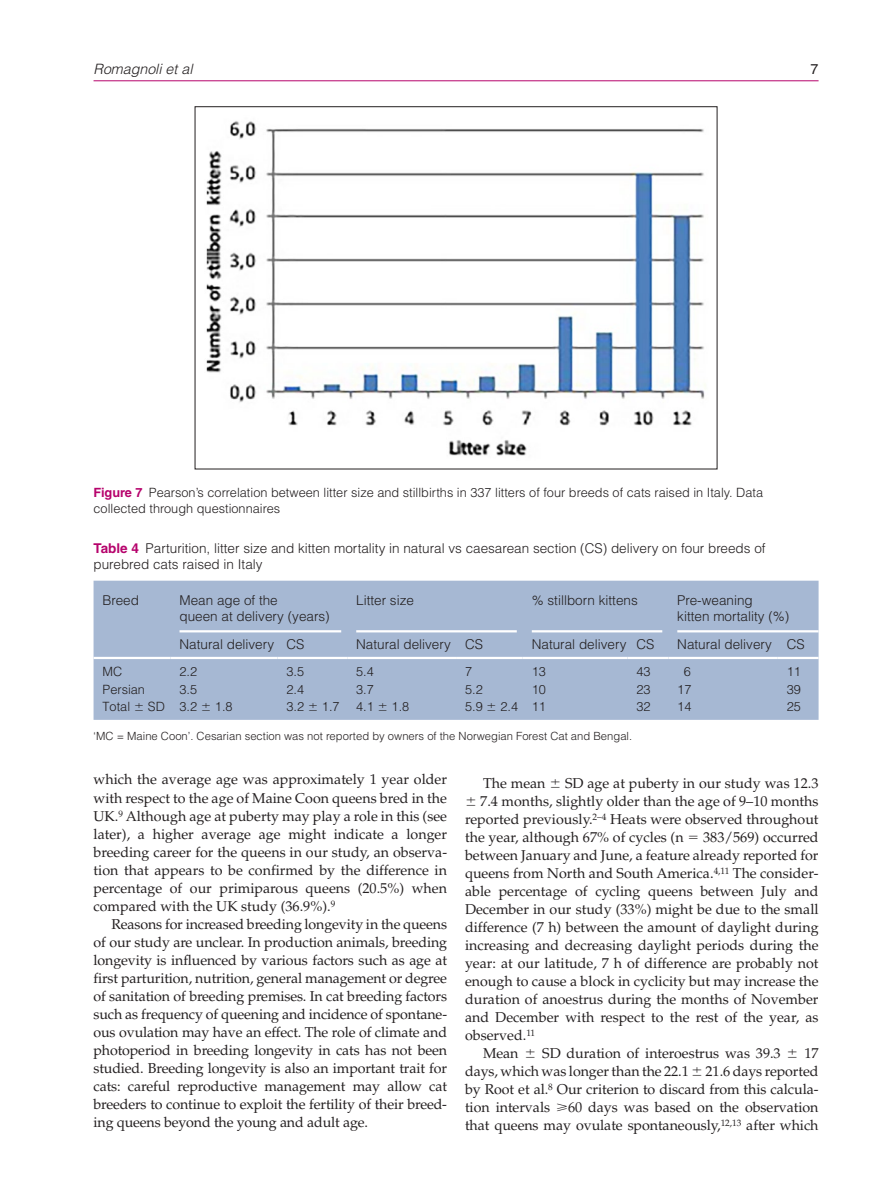
<style>
.page{position:relative;width:893px;height:1191px;background:#fff}
.page>*{position:absolute;margin:0;border:0;box-sizing:border-box;transform-origin:0 0}
.t1{font:14.25px/18px "Palatino LT Std";color:#231f20;text-align:justify}
.t2{font:italic 300 14.25px "Helvetica LT Std";color:#231f20}
.t3{font:14.25px "Helvetica LT Std";color:#231f20}
.t4{font:300 13.5px/15.8px "Helvetica LT Std";color:#231f20}
.t5{font:300 12.75px/15.8px "Helvetica LT Std";color:#231f20}
.t6{font:300 11.25px "Helvetica LT Std";color:#231f20}
.s1{font-weight:700;color:#b6036c}
</style>
<div class="page">
<hr style="left:94px;top:80px;width:725px;height:1px;background:#b6036c">
<img style="left:206px;top:121px;width:500px;height:335px">
<div style="left:94px;top:580px;width:725px;height:140px;background:#a6b8d3"></div>
<hr style="left:94px;top:657px;width:76px;height:2px;background:#fff">
<hr style="left:171px;top:657px;width:106px;height:2px;background:#fff">
<hr style="left:278px;top:657px;width:69px;height:2px;background:#fff">
<hr style="left:347px;top:657px;width:109px;height:2px;background:#fff">
<hr style="left:456px;top:657px;width:67px;height:2px;background:#fff">
<hr style="left:523px;top:657px;width:104px;height:2px;background:#fff">
<hr style="left:627px;top:657px;width:41px;height:2px;background:#fff">
<hr style="left:668px;top:657px;width:110px;height:2px;background:#fff">
<hr style="left:778px;top:657px;width:41px;height:2px;background:#fff">
<hr style="left:180px;top:630px;width:161px;height:2px;background:#fff">
<hr style="left:356px;top:630px;width:161px;height:2px;background:#fff">
<hr style="left:532px;top:630px;width:130px;height:2px;background:#fff">
<hr style="left:677px;top:630px;width:142px;height:2px;background:#fff">
<svg style="left:135px;top:703px;width:8px;height:7px"></svg>
<svg style="left:202px;top:703px;width:8px;height:7px"></svg>
<svg style="left:309px;top:703px;width:8px;height:7px"></svg>
<svg style="left:379px;top:703px;width:8px;height:7px"></svg>
<svg style="left:488px;top:703px;width:7px;height:7px"></svg>
<p class="t2" style="left:94px;top:60px;width:100px">Romagnoli et al</p>
<p class="t3" style="left:811px;top:61px;width:9px">7</p>
<p class="t5" style="left:94px;top:484px;width:671px"><span class="s1">Figure 7</span> Pearson’s correlation between litter size and stillbirths in 337 litters of four breeds of cats raised in Italy. Data collected through questionnaires</p>
<p class="t4" style="left:94px;top:540px;width:674px"><span class="s1">Table 4</span> Parturition, litter size and kitten mortality in natural vs caesarean section (CS) delivery on four breeds of purebred cats raised in Italy</p>
<p class="t4" style="left:103px;top:592px;width:38px">Breed</p>
<p class="t4" style="left:180px;top:592px;width:152px">Mean age of the<br>queen at delivery (years)</p>
<p class="t4" style="left:356px;top:592px;width:59px">Litter size</p>
<p class="t4" style="left:532px;top:592px;width:108px">% stillborn kittens</p>
<p class="t4" style="left:677px;top:592px;width:114px">Pre-weaning<br>kitten mortality (%)</p>
<p class="t4" style="left:179px;top:636px;width:126px">Natural delivery CS</p>
<p class="t4" style="left:356px;top:636px;width:128px">Natural delivery CS</p>
<p class="t4" style="left:532px;top:636px;width:124px">Natural delivery CS</p>
<p class="t4" style="left:677px;top:636px;width:129px">Natural delivery CS</p>
<p class="t5" style="left:103px;top:664px;width:21px">MC</p>
<p class="t5" style="left:180px;top:664px;width:19px">2.2</p>
<p class="t5" style="left:287px;top:664px;width:19px">3.5</p>
<p class="t5" style="left:356px;top:664px;width:19px">5.4</p>
<p class="t5" style="left:465px;top:664px;width:9px">7</p>
<p class="t5" style="left:532px;top:664px;width:16px">13</p>
<p class="t5" style="left:636px;top:664px;width:16px">43</p>
<p class="t5" style="left:684px;top:664px;width:9px">6</p>
<p class="t5" style="left:787px;top:664px;width:16px">11</p>
<p class="t5" style="left:103px;top:681px;width:44px">Persian</p>
<p class="t5" style="left:180px;top:681px;width:19px">3.5</p>
<p class="t5" style="left:287px;top:681px;width:19px">2.4</p>
<p class="t5" style="left:356px;top:681px;width:19px">3.7</p>
<p class="t5" style="left:465px;top:681px;width:19px">5.2</p>
<p class="t5" style="left:532px;top:681px;width:16px">10</p>
<p class="t5" style="left:636px;top:681px;width:16px">23</p>
<p class="t5" style="left:677px;top:681px;width:16px">17</p>
<p class="t5" style="left:787px;top:681px;width:16px">39</p>
<p class="t5" style="left:103px;top:698px;width:29px">Total</p>
<p class="t5" style="left:148px;top:698px;width:51px">SD 3.2</p>
<p class="t5" style="left:215px;top:698px;width:19px">1.8</p>
<p class="t5" style="left:287px;top:698px;width:19px">3.2</p>
<p class="t5" style="left:322px;top:698px;width:19px">1.7</p>
<p class="t5" style="left:356px;top:698px;width:19px">4.1</p>
<p class="t5" style="left:392px;top:698px;width:19px">1.8</p>
<p class="t5" style="left:465px;top:698px;width:19px">5.9</p>
<p class="t5" style="left:500px;top:698px;width:47px">2.4 11</p>
<p class="t5" style="left:636px;top:698px;width:16px">32</p>
<p class="t5" style="left:677px;top:698px;width:16px">14</p>
<p class="t5" style="left:787px;top:698px;width:16px">25</p>
<p class="t6" style="left:94px;top:729px;width:540px">‘MC = Maine Coon’. Cesarian section was not reported by owners of the Norwegian Forest Cat and Bengal.</p>
<p class="t1" style="left:94px;top:771px;width:355px">which the average age was approximately 1 year older with respect to the age of Maine Coon queens bred in the UK.<sup>9</sup> Although age at puberty may play a role in this (see later), a higher average age might indicate a longer breeding career for the queens in our study, an observa&shy;tion that appears to be confirmed by the difference in percentage of our primiparous queens (20.5%) when compared with the UK study (36.9%).<sup>9</sup></p>
<p class="t1" style="left:94px;top:915px;width:355px;text-indent:18px">Reasons for increased breeding longevity in the queens of our study are unclear. In production animals, breeding longevity is influenced by various factors such as age at first parturition, nutrition, general management or degree of sanitation of breeding premises. In cat breeding factors such as frequency of queening and incidence of spontane&shy;ous ovulation may have an effect. The role of climate and photoperiod in breeding longevity in cats has not been studied. Breeding longevity is also an important trait for cats: careful reproductive management may allow cat breeders to continue to exploit the fertility of their breed&shy;ing queens beyond the young and adult age.</p>
<p class="t1" style="left:483px;top:774px;width:64px">The mean</p>
<p class="t1" style="left:565px;top:774px;width:255px">SD age at puberty in our study was 12.3</p>
<p class="t1" style="left:480px;top:792px;width:340px">7.4 months, slightly older than the age of 9–10 months</p>
<p class="t1" style="left:465px;top:810px;width:355px">reported previously.<sup>2–4</sup> Heats were observed throughout</p>
<p class="t1" style="left:465px;top:828px;width:220px">the year, although 67% of cycles (n</p>
<p class="t1" style="left:703px;top:828px;width:117px">383/569) occurred</p>
<p class="t1" style="left:465px;top:846px;width:355px">between January and June, a feature already reported for</p>
<p class="t1" style="left:465px;top:864px;width:355px">queens from North and South America.<sup>4,11</sup> The consider-</p>
<p class="t1" style="left:465px;top:882px;width:355px">able percentage of cycling queens between July and</p>
<p class="t1" style="left:465px;top:900px;width:355px">December in our study (33%) might be due to the small</p>
<p class="t1" style="left:465px;top:918px;width:355px">difference (7 h) between the amount of daylight during</p>
<p class="t1" style="left:465px;top:936px;width:355px">increasing and decreasing daylight periods during the</p>
<p class="t1" style="left:465px;top:954px;width:355px">year: at our latitude, 7 h of difference are probably not</p>
<p class="t1" style="left:465px;top:972px;width:355px">enough to cause a block in cyclicity but may increase the</p>
<p class="t1" style="left:465px;top:990px;width:355px">duration of anoestrus during the months of November</p>
<p class="t1" style="left:465px;top:1008px;width:355px">and December with respect to the rest of the year, as</p>
<p class="t1" style="left:465px;top:1026px;width:72px">observed.<sup>11</sup></p>
<p class="t1" style="left:483px;top:1044px;width:37px">Mean</p>
<p class="t1" style="left:542px;top:1044px;width:240px">SD duration of interoestrus was 39.3</p>
<p class="t1" style="left:465px;top:1044px;width:355px;text-indent:339px">17 days, which was longer than the 22.1 21.6 days reported by Root et al.<sup>8</sup> Our criterion to discard from this calcula&shy;tion intervals ⩾60 days was based on the observation that queens may ovulate spontaneously,<sup>12,13</sup> after which</p>
</div>
